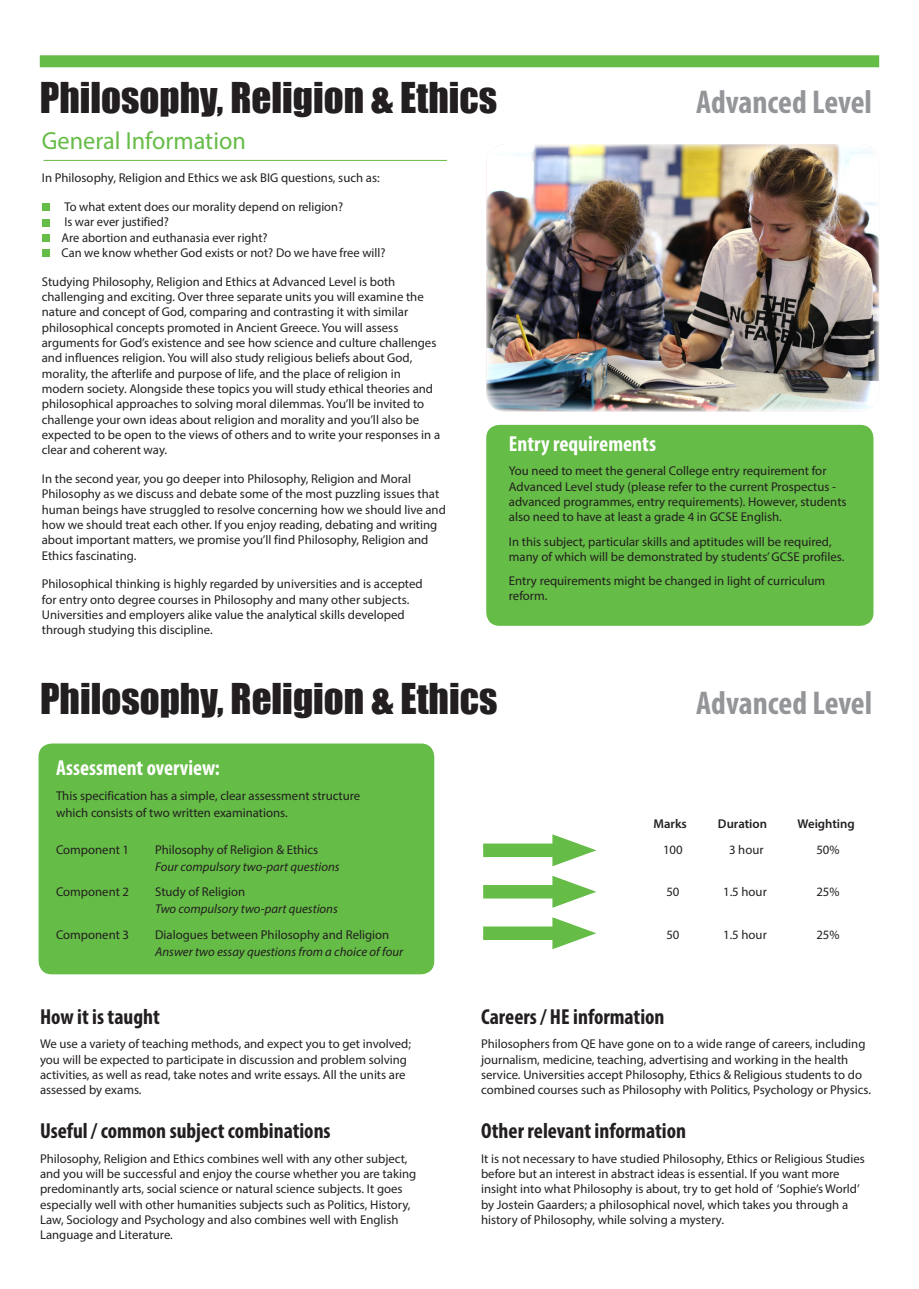
<style>
.page{position:relative;width:919px;height:1289px;background:#fff}
.page>*{position:absolute;margin:0;border:0;box-sizing:border-box;transform-origin:0 0}
.t1{font:39px "Impact";color:#231f20}
.t2{font:700 condensed 33px "Myriad Pro";color:#939598}
.t3{font:24.75px "Myriad Pro";color:#65bc46}
.t4{font:700 condensed 21.75px "Myriad Pro";color:#231f20}
.t5{font:700 condensed 21.75px "Myriad Pro";color:#fff}
.t6{font:12.75px/15.3px "Myriad Pro";color:#231f20}
.t7{font:italic 12.75px "Myriad Pro";color:#231f20}
.t8{font:600 12.75px "Myriad Pro";color:#231f20}
</style>
<div class="page">
<div style="left:42px;top:203px;width:7px;height:8px;background:#65bc46"></div>
<div style="left:42px;top:219px;width:7px;height:7px;background:#65bc46"></div>
<div style="left:42px;top:234px;width:7px;height:8px;background:#65bc46"></div>
<div style="left:42px;top:249px;width:7px;height:8px;background:#65bc46"></div>
<hr style="left:43px;top:160px;width:404px;height:1px;background:#65bc46">
<img style="left:486px;top:144px;width:393px;height:267px">
<div style="left:486px;top:425px;width:387px;height:200px;background:#65bc46;border-radius:13px"></div>
<div style="left:40px;top:55px;width:839px;height:12px;background:#65bc46"></div>
<div style="left:39px;top:743px;width:395px;height:231px;background:#65bc46;border-radius:13px"></div>
<div style="left:483px;top:926px;width:87px;height:14px;background:#65bc46"></div>
<svg style="left:552px;top:917px;width:44px;height:32px"></svg>
<div style="left:483px;top:885px;width:87px;height:13px;background:#65bc46"></div>
<svg style="left:552px;top:875px;width:44px;height:32px"></svg>
<div style="left:483px;top:843px;width:87px;height:14px;background:#65bc46"></div>
<svg style="left:552px;top:834px;width:44px;height:32px"></svg>
<p class="t1" style="left:40px;top:68px;width:459px">Philosophy, Religion &amp; Ethics</p>
<p class="t2" style="left:696px;top:81px;width:177px">Advanced Level</p>
<p class="t3" style="left:42px;top:125px;width:205px">General Information</p>
<p class="t6" style="left:42px;top:170px;width:339px">In Philosophy, Religion and Ethics we ask BIG questions, such as:</p>
<p class="t6" style="left:64px;top:199px;width:280px">To what extent does our morality depend on religion?</p>
<p class="t6" style="left:64px;top:214px;width:106px">Is war ever justified?</p>
<p class="t6" style="left:62px;top:229px;width:208px">Are abortion and euthanasia ever right?</p>
<p class="t6" style="left:62px;top:245px;width:325px">Can we know whether God exists or not? Do we have free will?</p>
<p class="t6" style="left:42px;top:274px;width:400px">Studying Philosophy, Religion and Ethics at Advanced Level is both challenging and exciting. Over three separate units you will examine the nature and concept of God, comparing and contrasting it with similar philosophical concepts promoted in Ancient Greece. You will assess arguments for God’s existence and see how science and culture challenges and influences religion. You will also study religious beliefs about God, morality, the afterlife and purpose of life, and the place of religion in modern society. Alongside these topics you will study ethical theories and philosophical approaches to solving moral dilemmas. You’ll be invited to challenge your own ideas about religion and morality and you’ll also be expected to be open to the views of others and to write your responses in a clear and coherent way.</p>
<p class="t6" style="left:42px;top:471px;width:405px">In the second year, you go deeper into Philosophy, Religion and Moral Philosophy as we discuss and debate some of the most puzzling issues that human beings have struggled to resolve concerning how we should live and how we should treat each other. If you enjoy reading, debating and writing about important matters, we promise you’ll find Philosophy, Religion and Ethics fascinating.</p>
<p class="t6" style="left:42px;top:576px;width:382px">Philosophical thinking is highly regarded by universities and is accepted for entry onto degree courses in Philosophy and many other subjects.<br>Universities and employers alike value the analytical skills developed through studying this discipline.</p>
<p class="t5" style="left:509px;top:430px;width:149px">Entry requirements</p>
<p class="t6" style="left:509px;top:463px;width:339px">You need to meet the general College entry requirement for Advanced Level study (please refer to the current Prospectus - advanced programmes, entry requirements). However, students also need to have at least a grade 4 in GCSE English.</p>
<p class="t6" style="left:509px;top:533px;width:337px">In this subject, particular skills and aptitudes will be required, many of which will be demonstrated by students’ GCSE profiles.</p>
<p class="t6" style="left:509px;top:573px;width:318px">Entry requirements might be changed in light of curriculum reform.</p>
<p class="t1" style="left:40px;top:668px;width:459px">Philosophy, Religion &amp; Ethics</p>
<p class="t2" style="left:696px;top:682px;width:177px">Advanced Level</p>
<p class="t5" style="left:56px;top:753px;width:165px">Assessment overview:</p>
<p class="t6" style="left:56px;top:787px;width:306px;line-height:16.8px">This specification has a simple, clear assessment structure which consists of two written examinations.</p>
<p class="t8" style="left:653px;top:815px;width:35px">Marks</p>
<p class="t8" style="left:718px;top:815px;width:51px">Duration</p>
<p class="t8" style="left:797px;top:815px;width:59px">Weighting</p>
<p class="t6" style="left:56px;top:841px;width:75px">Component 1</p>
<p class="t6" style="left:155px;top:841px;width:164px">Philosophy of Religion &amp; Ethics</p>
<p class="t6" style="left:663px;top:841px;width:21px">100</p>
<p class="t6" style="left:729px;top:841px;width:36px">3 hour</p>
<p class="t6" style="left:816px;top:841px;width:25px">50%</p>
<p class="t7" style="left:155px;top:858px;width:186px">Four compulsory two-part questions</p>
<p class="t6" style="left:56px;top:884px;width:75px">Component 2</p>
<p class="t6" style="left:155px;top:884px;width:92px">Study of Religion</p>
<p class="t6" style="left:666px;top:884px;width:15px">50</p>
<p class="t6" style="left:723px;top:884px;width:45px">1.5 hour</p>
<p class="t6" style="left:816px;top:884px;width:25px">25%</p>
<p class="t7" style="left:155px;top:901px;width:184px">Two compulsory two-part questions</p>
<p class="t6" style="left:56px;top:926px;width:75px">Component 3</p>
<p class="t6" style="left:155px;top:926px;width:235px">Dialogues between Philosophy and Religion</p>
<p class="t6" style="left:666px;top:926px;width:15px">50</p>
<p class="t6" style="left:723px;top:926px;width:45px">1.5 hour</p>
<p class="t6" style="left:816px;top:926px;width:25px">25%</p>
<p class="t7" style="left:155px;top:943px;width:249px">Answer two essay questions from a choice of four</p>
<p class="t4" style="left:40px;top:1003px;width:121px">How it is taught</p>
<p class="t6" style="left:40px;top:1036px;width:372px">We use a variety of teaching methods, and expect you to get involved; you will be expected to participate in discussion and problem solving activities, as well as read, take notes and write essays. All the units are assessed by exams.</p>
<p class="t4" style="left:40px;top:1117px;width:292px">Useful / common subject combinations</p>
<p class="t6" style="left:40px;top:1150px;width:378px">Philosophy, Religion and Ethics combines well with any other subject, and you will be successful and enjoy the course whether you are taking predominantly arts, social science or natural science subjects. It goes especially well with other humanities subjects such as Politics, History, Law, Sociology and Psychology and also combines well with English Language and Literature.</p>
<p class="t4" style="left:481px;top:1003px;width:185px">Careers / HE information</p>
<p class="t6" style="left:481px;top:1036px;width:391px">Philosophers from QE have gone on to a wide range of careers, including journalism, medicine, teaching, advertising and working in the health service. Universities accept Philosophy, Ethics &amp; Religious students to do combined courses such as Philosophy with Politics, Psychology or Physics.</p>
<p class="t4" style="left:481px;top:1117px;width:206px">Other relevant information</p>
<p class="t6" style="left:481px;top:1150px;width:385px">It is not necessary to have studied Philosophy, Ethics or Religious Studies before but an interest in abstract ideas is essential. If you want more insight into what Philosophy is about, try to get hold of ‘Sophie’s World’ by Jostein Gaarders; a philosophical novel, which takes you through a history of Philosophy, while solving a mystery.</p>
</div>
